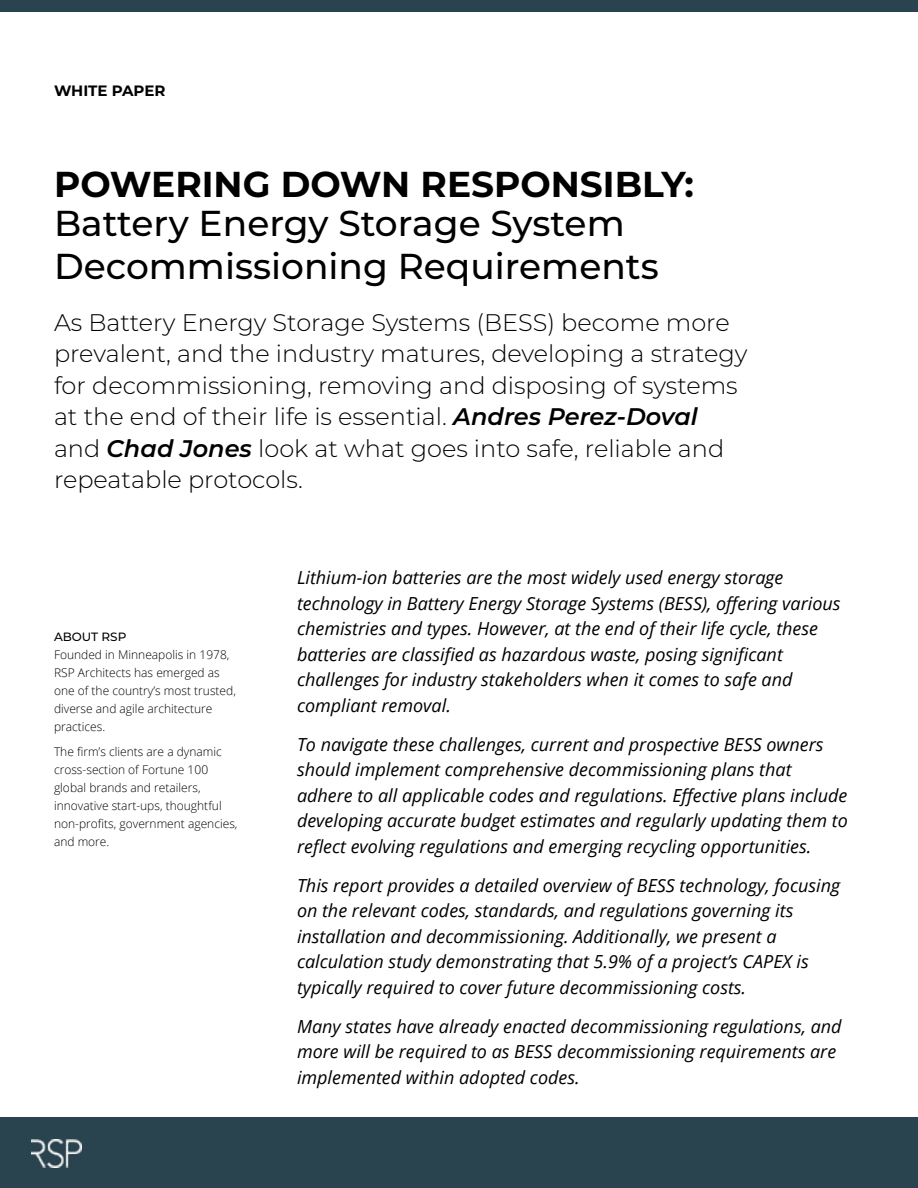
<style>
.page{position:relative;width:918px;height:1188px;background:#fff}
.page>*{position:absolute;margin:0;border:0;box-sizing:border-box;transform-origin:0 0}
.t1{font:500 36px/43.2px "Montserrat";color:#000}
.t2{font:700 36px "Montserrat";color:#000}
.t3{font:300 24px/31.5px "Montserrat";color:#000}
.t4{font:italic 18px/25.5px "Open Sans";color:#000}
.t5{font:700 15px "Montserrat";color:#000}
.t6{font:300 12px/18px "Open Sans";color:#000}
.t7{font:500 12px "Montserrat";color:#000}
.s1{font-weight:600;font-style:italic}
</style>
<div class="page">
<div style="left:0;top:0;width:918px;height:12px;background:#2a444f"></div>
<div style="left:0;top:1118px;width:918px;height:70px;background:#2a444f"></div>
<img style="left:31px;top:1140px;width:51px;height:27px">
<p class="t5" style="left:54px;top:79px;width:113px">WHITE PAPER</p>
<h1 class="t2" style="left:54px;top:158px;width:641px">POWERING DOWN RESPONSIBLY:</h1>
<h1 class="t1" style="left:54px;top:200px;width:606px">Battery Energy Storage System<br>Decommissioning Requirements</h1>
<p class="t3" style="left:54px;top:306px;width:695px">As Battery Energy Storage Systems (BESS) become more prevalent, and the industry matures, developing a strategy for decommissioning, removing and disposing of systems at the end of their life is essential. <span class="s1">Andres Perez-Doval </span>and <span class="s1">Chad Jones</span> look at what goes into safe, reliable and repeatable protocols.</p>
<p class="t7" style="left:54px;top:628px;width:74px">ABOUT RSP</p>
<p class="t6" style="left:54px;top:645px;width:183px">Founded in Minneapolis in 1978,<br>RSP Architects has emerged as one of the country’s most trusted, diverse and agile architecture practices.</p>
<p class="t6" style="left:54px;top:742px;width:185px">The firm’s clients are a dynamic cross-section of Fortune 100 global brands and retailers, innovative start-ups, thoughtful non-profits, government agencies, and more.</p>
<p class="t4" style="left:297px;top:564px;width:545px">Lithium-ion batteries are the most widely used energy storage technology in Battery Energy Storage Systems (BESS), offering various chemistries and types. However, at the end of their life cycle, these batteries are classified as hazardous waste, posing significant challenges for industry stakeholders when it comes to safe and compliant removal.</p>
<p class="t4" style="left:297px;top:731px;width:552px">To navigate these challenges, current and prospective BESS owners should implement comprehensive decommissioning plans that adhere to all applicable codes and regulations. Effective plans include developing accurate budget estimates and regularly updating them to reflect evolving regulations and emerging recycling opportunities.</p>
<p class="t4" style="left:297px;top:872px;width:545px">This report provides a detailed overview of BESS technology, focusing on the relevant codes, standards, and regulations governing its installation and decommissioning. Additionally, we present a calculation study demonstrating that 5.9% of a project’s CAPEX is typically required to cover future decommissioning costs.</p>
<p class="t4" style="left:297px;top:1013px;width:546px">Many states have already enacted decommissioning regulations, and more will be required to as BESS decommissioning requirements are implemented within adopted codes.</p>
</div>
